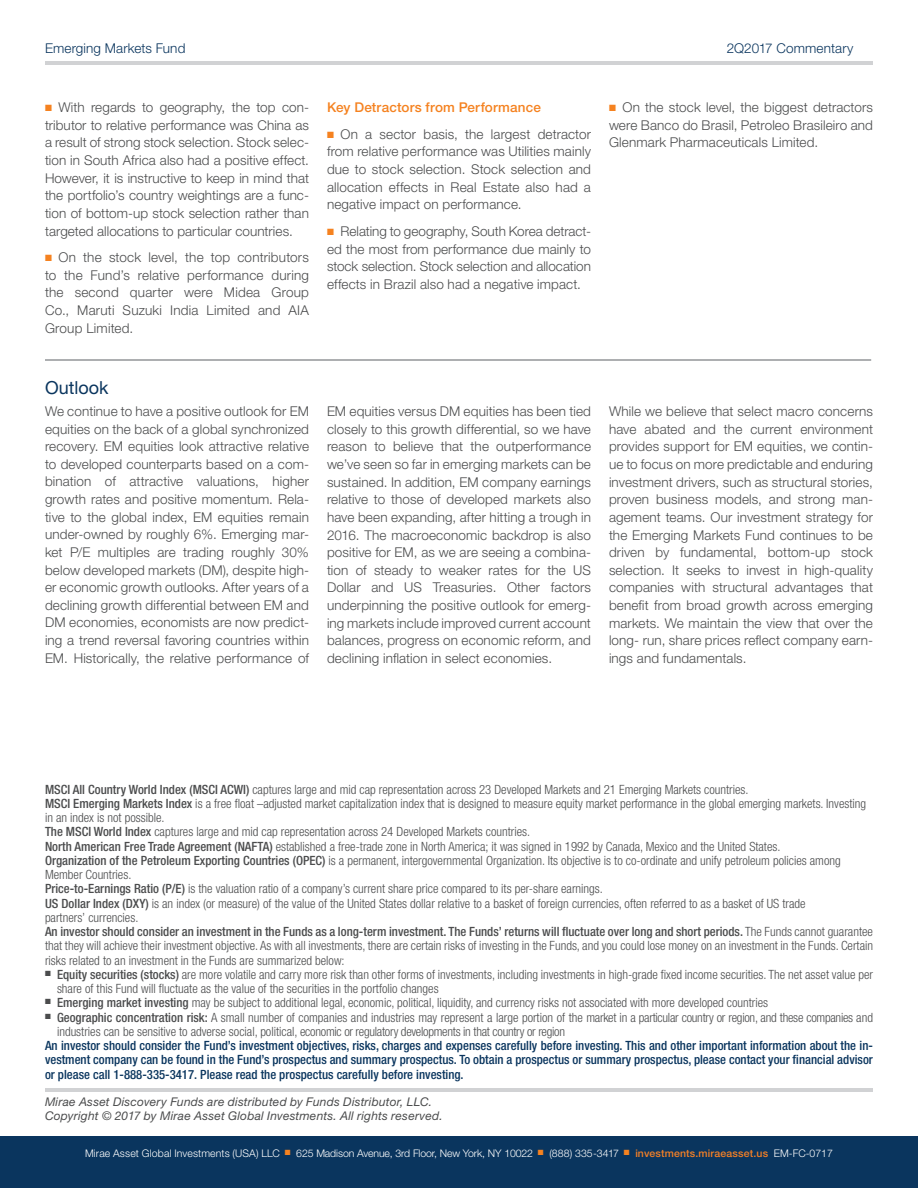
<style>
.page{position:relative;width:918px;height:1188px;background:#fff}
.page>*{position:absolute;margin:0;border:0;box-sizing:border-box;transform-origin:0 0}
.questions{font:18px "Helvetica Neue LT Std";color:#0a355e}
.first_para{font:300 13.5px/17.7px "Helvetica Neue LT Std";letter-spacing:.01em;color:#4b4c4d;text-align:justify}
.text{font:300 13.5px/17.7px "Helvetica Neue LT Std";letter-spacing:.01em;color:#4b4c4d;text-align:justify}
.Chart_subheads{font:300 13.5px "Helvetica Neue LT Std";letter-spacing:.01em;color:#0a355e}
.Subheads{font:500 13.5px "Helvetica Neue LT Std";letter-spacing:.01em;color:#f58220}
.rider{font:300 condensed 12.75px/14.2px "Helvetica Neue LT Std";color:#4b4c4d}
.rider-2{font:500 condensed 12.75px/14.2px "Helvetica Neue LT Std";color:#0a355e;text-align:justify}
.Body{font:italic 12px "Helvetica Neue LT Std";letter-spacing:.015em;color:#4b4c4d}
.Body-2{font:300 10.5px "Helvetica Neue";color:#fff}
.s1{color:#f58220}
.s2{font-weight:500}
.s3{font-weight:500;color:#f48026}
</style>
<div class="page">
<hr style="left:45px;top:62px;width:828px;height:3px;background:#d1d2d4">
<hr style="left:45px;top:1089px;width:828px;height:3px;background:#d1d2d4">
<div style="left:0;top:1137px;width:918px;height:51px;background:#0a355e"></div>
<hr style="left:45px;top:359px;width:826px;height:2px;background:#939598">
<p class="Chart_subheads" style="left:45px;top:40px;width:142px">Emerging Markets Fund</p>
<p class="Chart_subheads" style="left:727px;top:40px;width:128px">2Q2017 Commentary</p>
<p class="first_para" style="left:45px;top:98px;width:266px"><span class="s1">■</span> With regards to geography, the top con&shy;tributor to relative performance was China as a result of strong stock selection. Stock selec&shy;tion in South Africa also had a positive effect.<br>However, it is instructive to keep in mind that the portfolio’s country weightings are a func&shy;tion of bottom-up stock selection rather than targeted allocations to particular countries.</p>
<p class="first_para" style="left:45px;top:248px;width:266px"><span class="s1">■</span> On the stock level, the top contributors to the Fund’s relative performance during the second quarter were Midea Group Co., Maruti Suzuki India Limited and AIA Group Limited.</p>
<p class="Subheads" style="left:327px;top:99px;width:215px">Key Detractors from Performance</p>
<p class="first_para" style="left:327px;top:125px;width:266px"><span class="s1">■</span> On a sector basis, the largest detractor from relative performance was Utilities mainly due to stock selection. Stock selection and allocation effects in Real Estate also had a negative impact on performance.</p>
<p class="first_para" style="left:327px;top:222px;width:266px"><span class="s1">■</span> Relating to geography, South Korea detract&shy;ed the most from performance due mainly to stock selection. Stock selection and allocation effects in Brazil also had a negative impact.</p>
<p class="first_para" style="left:609px;top:98px;width:266px"><span class="s1">■</span> On the stock level, the biggest detractors were Banco do Brasil, Petroleo Brasileiro and Glenmark Pharmaceuticals Limited.</p>
<p class="questions" style="left:45px;top:377px;width:65px">Outlook</p>
<p class="first_para" style="left:45px;top:402px;width:266px">We continue to have a positive outlook for EM equities on the back of a global synchronized recovery. EM equities look attractive relative to developed counterparts based on a com&shy;bination of attractive valuations, higher growth rates and positive momentum. Rela&shy;tive to the global index, EM equities remain under-owned by roughly 6%. Emerging mar&shy;ket P/E multiples are trading roughly 30% below developed markets (DM), despite high&shy;er economic growth outlooks. After years of a declining growth differential between EM and DM economies, economists are now predict&shy;ing a trend reversal favoring countries within EM. Historically, the relative performance of</p>
<p class="first_para" style="left:327px;top:402px;width:266px">EM equities versus DM equities has been tied closely to this growth differential, so we have reason to believe that the outperformance we’ve seen so far in emerging markets can be sustained. In addition, EM company earnings relative to those of developed markets also have been expanding, after hitting a trough in 2016. The macroeconomic backdrop is also positive for EM, as we are seeing a combina&shy;tion of steady to weaker rates for the US Dollar and US Treasuries. Other factors underpinning the positive outlook for emerg&shy;ing markets include improved current account balances, progress on economic reform, and declining inflation in select economies.</p>
<p class="text" style="left:609px;top:402px;width:266px">While we believe that select macro concerns have abated and the current environment provides support for EM equities, we contin&shy;ue to focus on more predictable and enduring investment drivers, such as structural stories, proven business models, and strong man&shy;agement teams. Our investment strategy for the Emerging Markets Fund continues to be driven by fundamental, bottom-up stock selection. It seeks to invest in high-quality companies with structural advantages that benefit from broad growth across emerging markets. We maintain the view that over the long- run, share prices reflect company earn&shy;ings and fundamentals.</p>
<p class="rider" style="left:45px;top:782px;width:705px"><span class="s2">MSCI All Country World Index (MSCI ACWI)</span> captures large and mid cap representation across 23 Developed Markets and 21 Emerging Markets countries.</p>
<p class="rider" style="left:45px;top:796px;width:823px"><span class="s2">MSCI Emerging Markets Index</span> is a free float –adjusted market capitalization index that is designed to measure equity market performance in the global emerging markets. Investing in an index is not possible.</p>
<p class="rider" style="left:45px;top:825px;width:487px"><span class="s2">The MSCI World Index</span> captures large and mid cap representation across 24 Developed Markets countries.</p>
<p class="rider" style="left:45px;top:839px;width:737px"><span class="s2">North American Free Trade Agreement (NAFTA)</span> established a free-trade zone in North America; it was signed in 1992 by Canada, Mexico and the United States.</p>
<p class="rider" style="left:45px;top:853px;width:797px"><span class="s2">Organization of the Petroleum Exporting Countries (OPEC)</span> is a permanent, intergovernmental Organization. Its objective is to co-ordinate and unify petroleum policies among<br>Member Countries.</p>
<p class="rider" style="left:45px;top:882px;width:559px"><span class="s2">Price-to-Earnings Ratio (P/E)</span> is the valuation ratio of a company’s current share price compared to its per-share earnings.</p>
<p class="rider" style="left:45px;top:896px;width:762px"><span class="s2">US Dollar Index (DXY)</span> is an index (or measure) of the value of the United States dollar relative to a basket of foreign currencies, often referred to as a basket of US trade partners’ currencies.</p>
<p class="rider" style="left:45px;top:924px;width:830px;text-align:justify"><span class="s2">An investor should consider an investment in the Funds as a long-term investment. The Funds’ returns will fluctuate over long and short periods.</span> The Funds cannot guarantee that they will achieve their investment objective. As with all investments, there are certain risks of investing in the Funds, and you could lose money on an investment in the Funds. Certain risks related to an investment in the Funds are summarized below:</p>
<p class="rider" style="left:57px;top:967px;width:818px;text-indent:-12px">■ <span class="s2">Equity securities (stocks)</span> are more volatile and carry more risk than other forms of investments, including investments in high-grade fixed income securities. The net asset value per share of this Fund will fluctuate as the value of the securities in the portfolio changes</p>
<p class="rider" style="left:45px;top:996px;width:725px">■ <span class="s2">Emerging market investing</span> may be subject to additional legal, economic, political, liquidity, and currency risks not associated with more developed countries</p>
<p class="rider" style="left:57px;top:1010px;width:818px;text-indent:-12px">■ <span class="s2">Geographic concentration risk:</span> A small number of companies and industries may represent a large portion of the market in a particular country or region, and these companies and industries can be sensitive to adverse social, political, economic or regulatory developments in that country or region</p>
<p class="rider-2" style="left:45px;top:1038px;width:830px">An investor should consider the Fund’s investment objectives, risks, charges and expenses carefully before investing. This and other important information about the in&shy;vestment company can be found in the Fund’s prospectus and summary prospectus. To obtain a prospectus or summary prospectus, please contact your financial advisor or please call 1-888-335-3417. Please read the prospectus carefully before investing.</p>
<p class="Body" style="left:45px;top:1095px;width:389px">Mirae Asset Discovery Funds are distributed by Funds Distributor, LLC.</p>
<p class="Body" style="left:45px;top:1108px;width:399px">Copyright © 2017 by Mirae Asset Global Investments. All rights reserved.</p>
<p class="Body-2" style="left:85px;top:1147px;width:749px">Mirae Asset Global Investments (USA) LLC <span class="s1">■</span> 625 Madison Avenue, 3rd Floor, New York, NY 10022 <span class="s1">■</span> (888) 335-3417 <span class="s1">■</span> <span class="s3">investments.miraeasset.us</span> EM-FC-0717</p>
</div>
